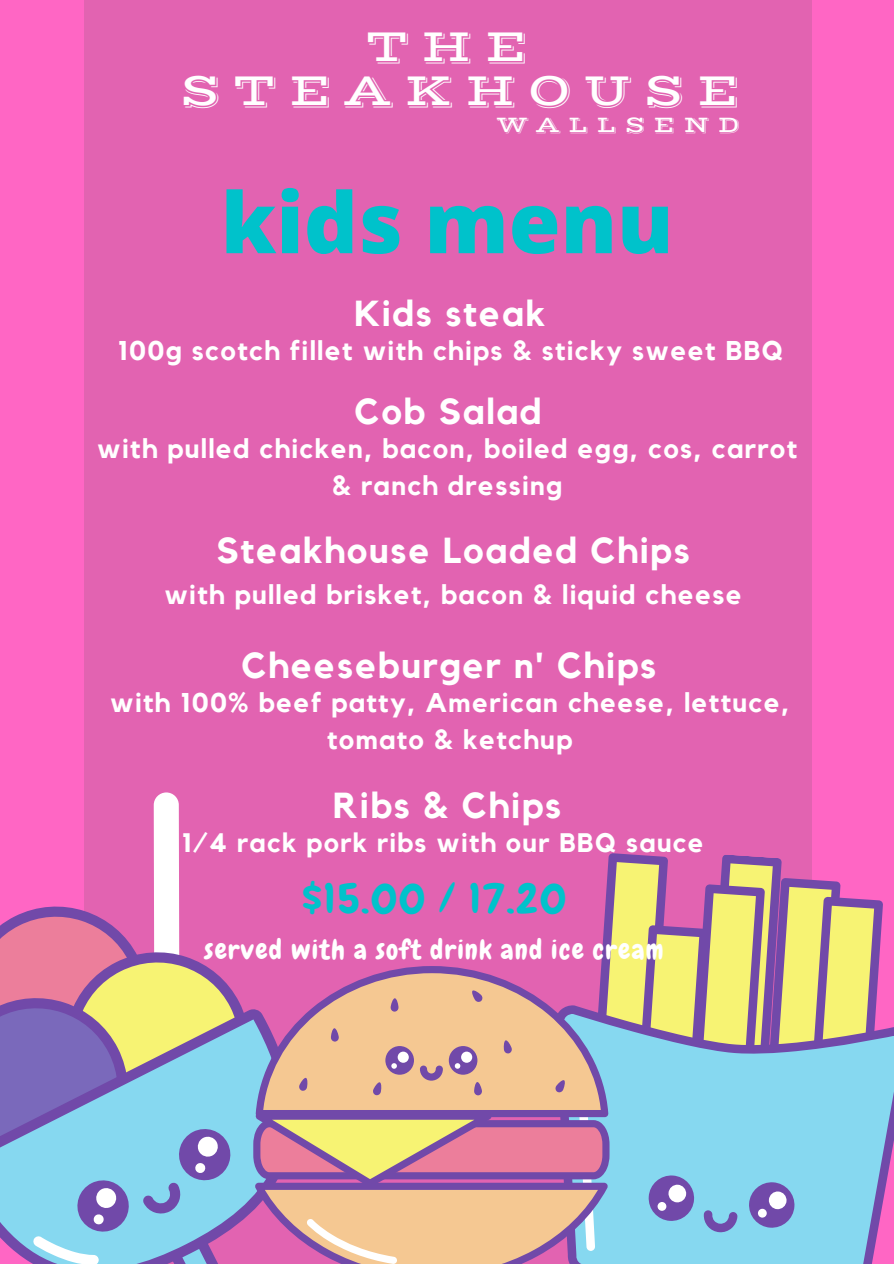
<style>
.page{position:relative;width:894px;height:1264px;background:#fff}
.page>*{position:absolute;margin:0;border:0;box-sizing:border-box;transform-origin:0 0}
.t1{font:800 84px "Open Sans";color:#00c2cb}
.t2{font:46.95px "Vast Shadow";letter-spacing:.245em;color:#fff}
.t3{font:42px "Chewy";letter-spacing:.05em;color:#00c2cb}
.t4{font:700 36px "Kollektif";letter-spacing:.05em;color:#fff}
.t5{font:700 27px/37.2px "Kollektif";letter-spacing:.05em;color:#fff;text-align:center}
.t6{font:27px "Chewy";letter-spacing:.05em;color:#fff}
.t7{font:700 26.7px "Kollektif";letter-spacing:.05em;color:#fff}
.t8{font:23.4px "Vast Shadow";letter-spacing:.335em;color:#fff}
</style>
<div class="page">
<div style="left:0;top:0;width:893px;height:1263px;background:#ff66c4"></div>
<div style="left:84px;top:0;width:727px;height:1263px;background:#e263b1"></div>
<svg style="left:882px;top:1027px;width:11px;height:180px"></svg>
<svg style="left:153px;top:792px;width:26px;height:61px;background:#fcf1f8"></svg>
<svg style="left:0;top:853px;width:882px;height:410px"></svg>
<p class="t2" style="left:365px;top:18px;width:165px">THE</p>
<p class="t2" style="left:180px;top:62px;width:562px">STEAKHOUSE</p>
<p class="t8" style="left:496px;top:110px;width:245px">WALLSEND</p>
<p class="t1" style="left:221px;top:163px;width:454px">kids menu</p>
<p class="t4" style="left:354px;top:297px;width:192px">Kids steak</p>
<p class="t5" style="left:118px;top:333px;width:666px">100g scotch fillet with chips &amp; sticky sweet BBQ</p>
<p class="t4" style="left:354px;top:394px;width:188px">Cob Salad</p>
<p class="t5" style="left:97px;top:430px;width:701px">with pulled chicken, bacon, boiled egg, cos, carrot &amp; ranch dressing</p>
<p class="t4" style="left:216px;top:533px;width:474px">Steakhouse Loaded Chips</p>
<p class="t5" style="left:164px;top:577px;width:579px">with pulled brisket, bacon &amp; liquid cheese</p>
<p class="t4" style="left:241px;top:649px;width:416px">Cheeseburger n' Chips</p>
<p class="t5" style="left:110px;top:685px;width:680px">with 100% beef patty, American cheese, lettuce, tomato &amp; ketchup</p>
<p class="t4" style="left:333px;top:789px;width:229px">Ribs &amp; Chips</p>
<p class="t7" style="left:182px;top:830px;width:523px">1/4 rack pork ribs with our BBQ sauce</p>
<p class="t3" style="left:302px;top:872px;width:265px">$15.00 / 17.20</p>
<p class="t6" style="left:204px;top:932px;width:460px">served with a soft drink and ice cream</p>
</div>
